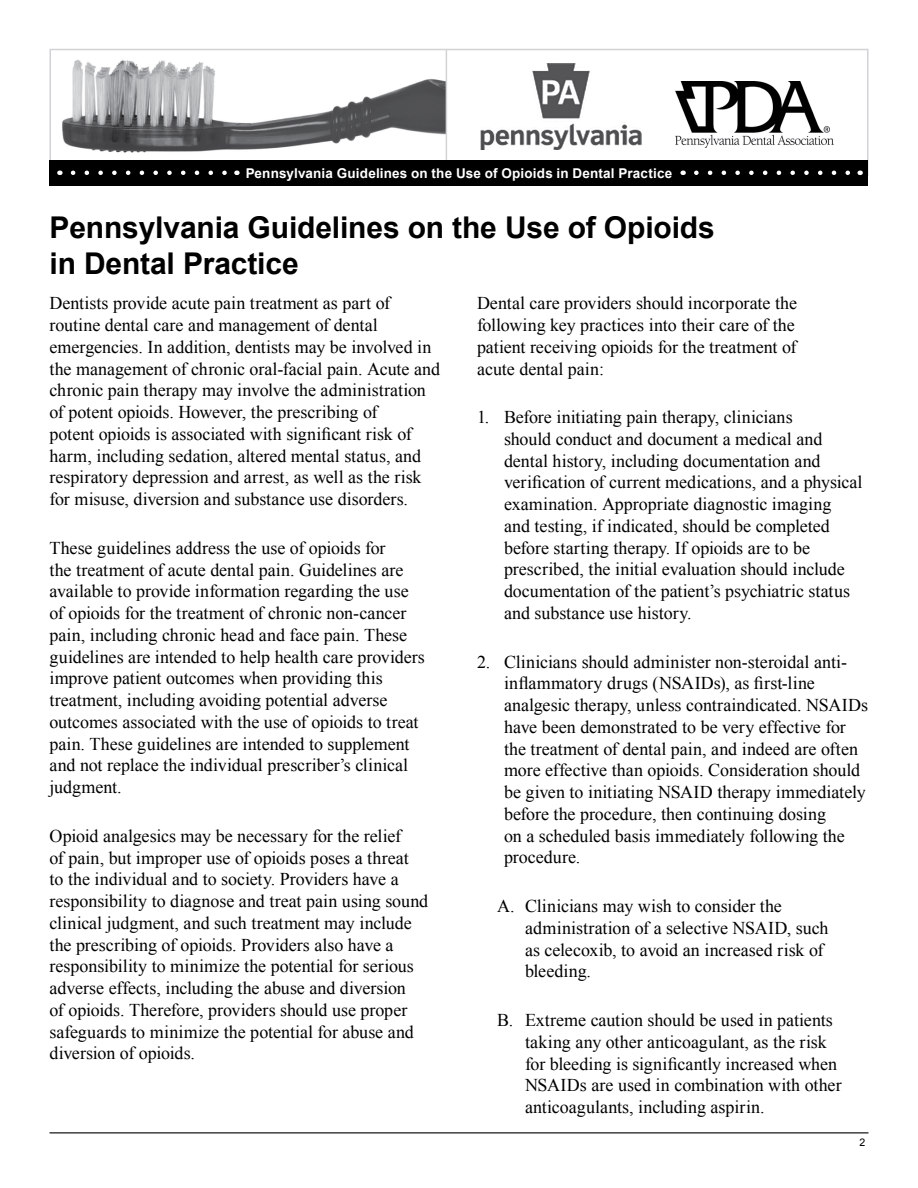
<style>
.page{position:relative;width:918px;height:1188px;background:#fff}
.page>*{position:absolute;margin:0;border:0;box-sizing:border-box;transform-origin:0 0}
.t1{font:700 30px/36px "Arial";letter-spacing:-.005em;color:#000}
.t2{font:18px/21.8px "Times New Roman";letter-spacing:-.005em;color:#000}
.t3{font:700 13.5px "Arial";letter-spacing:.01em;color:#fff}
.t4{font:10.5px "Arial";color:#000}
</style>
<div class="page">
<hr style="left:50px;top:1132px;width:818px;height:1px;background:#000">
<img style="left:50px;top:48px;width:396px;height:112px">
<div style="left:50px;top:49px;width:818px;height:127px;border:2px solid #d1d3d4"></div>
<img style="left:676px;top:82px;width:157px;height:66px">
<img style="left:481px;top:63px;width:161px;height:86px">
<hr style="left:446px;top:50px;width:1px;height:115px;background:#d1d3d4">
<div style="left:50px;top:160px;width:818px;height:26px;background:#000"></div>
<svg style="left:73px;top:171px;width:154px;height:4px"></svg>
<svg style="left:696px;top:171px;width:154px;height:4px"></svg>
<p class="t3" style="left:246px;top:164px;width:428px">Pennsylvania Guidelines on the Use of Opioids in Dental Practice</p>
<h1 class="t1" style="left:50px;top:210px;width:667px">Pennsylvania Guidelines on the Use of Opioids in Dental Practice</h1>
<p class="t2" style="left:50px;top:292px;width:392px">Dentists provide acute pain treatment as part of routine dental care and management of dental emergencies. In addition, dentists may be involved in the management of chronic oral-facial pain. Acute and chronic pain therapy may involve the administration of potent opioids. However, the prescribing of<br>potent opioids is associated with significant risk of harm, including sedation, altered mental status, and respiratory depression and arrest, as well as the risk for misuse, diversion and substance use disorders.</p>
<p class="t2" style="left:50px;top:537px;width:377px">These guidelines address the use of opioids for<br>the treatment of acute dental pain. Guidelines are available to provide information regarding the use of opioids for the treatment of chronic non-cancer pain, including chronic head and face pain. These guidelines are intended to help health care providers improve patient outcomes when providing this treatment, including avoiding potential adverse outcomes associated with the use of opioids to treat pain. These guidelines are intended to supplement and not replace the individual prescriber’s clinical judgment.</p>
<p class="t2" style="left:50px;top:825px;width:380px">Opioid analgesics may be necessary for the relief<br>of pain, but improper use of opioids poses a threat<br>to the individual and to society. Providers have a responsibility to diagnose and treat pain using sound clinical judgment, and such treatment may include the prescribing of opioids. Providers also have a responsibility to minimize the potential for serious adverse effects, including the abuse and diversion<br>of opioids. Therefore, providers should use proper safeguards to minimize the potential for abuse and diversion of opioids.</p>
<p class="t2" style="left:477px;top:292px;width:322px">Dental care providers should incorporate the following key practices into their care of the patient receiving opioids for the treatment of acute dental pain:</p>
<p class="t2" style="left:504px;top:406px;width:360px;text-indent:-27px">1. Before initiating pain therapy, clinicians<br>should conduct and document a medical and dental history, including documentation and verification of current medications, and a physical examination. Appropriate diagnostic imaging<br>and testing, if indicated, should be completed before starting therapy. If opioids are to be prescribed, the initial evaluation should include documentation of the patient’s psychiatric status and substance use history.</p>
<p class="t2" style="left:504px;top:651px;width:366px;text-indent:-27px">2. Clinicians should administer non-steroidal anti&shy;inflammatory drugs (NSAIDs), as first-line analgesic therapy, unless contraindicated. NSAIDs have been demonstrated to be very effective for the treatment of dental pain, and indeed are often more effective than opioids. Consideration should be given to initiating NSAID therapy immediately before the procedure, then continuing dosing<br>on a scheduled basis immediately following the procedure.</p>
<p class="t2" style="left:525px;top:895px;width:305px;text-indent:-28px">A. Clinicians may wish to consider the administration of a selective NSAID, such as celecoxib, to avoid an increased risk of bleeding.</p>
<p class="t2" style="left:525px;top:1009px;width:318px;text-indent:-28px">B. Extreme caution should be used in patients taking any other anticoagulant, as the risk for bleeding is significantly increased when NSAIDs are used in combination with other anticoagulants, including aspirin.</p>
<p class="t4" style="left:860px;top:1135px;width:7px">2</p>
</div>
